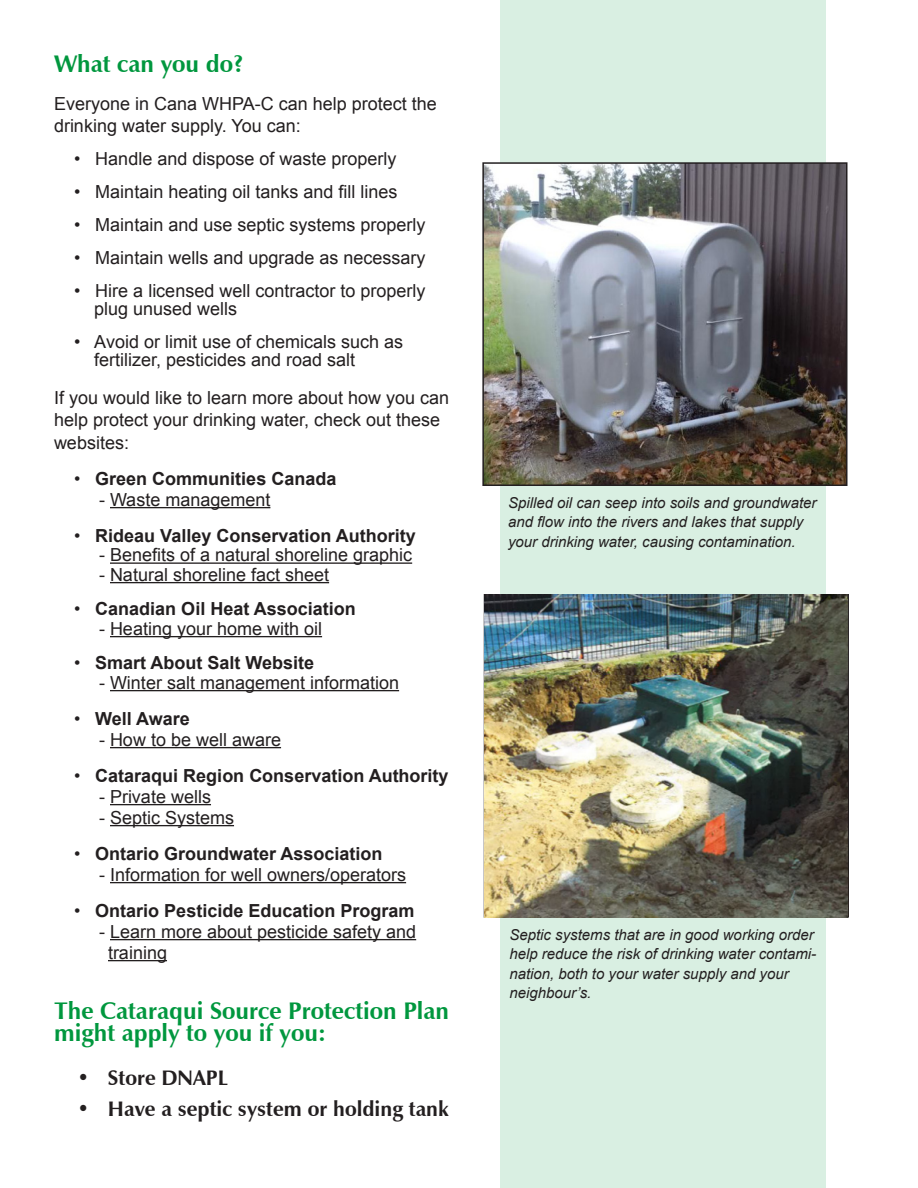
<style>
.page{position:relative;width:918px;height:1188px;background:#fff}
.page>*{position:absolute;margin:0;border:0;box-sizing:border-box;transform-origin:0 0}
.Heading_2_Green{font:700 24px/22.5px "Zapf Humanist 601 BT";color:#00973e}
.Heading_1{font:700 21px "Zapf Humanist 601 BT";color:#231f20}
.Paragraph_Style_1{font:18px/22.5px "Arial";color:#231f20}
.Paragraph_Style_1-2{font:700 18px "Arial";color:#231f20}
.t1{font:italic 15px/19.5px "Arial";color:#231f20}
.s1{font-weight:400}
</style>
<div class="page">
<div style="left:500px;top:0;width:326px;height:1188px;background:#d9efe2"></div>
<hr style="left:110px;top:507px;width:160px;height:1px;background:#231f20">
<hr style="left:110px;top:562px;width:302px;height:2px;background:#231f20">
<hr style="left:110px;top:582px;width:219px;height:1px;background:#231f20">
<hr style="left:110px;top:636px;width:212px;height:1px;background:#231f20">
<hr style="left:110px;top:690px;width:289px;height:1px;background:#231f20">
<hr style="left:110px;top:747px;width:171px;height:1px;background:#231f20">
<hr style="left:110px;top:804px;width:101px;height:1px;background:#231f20">
<hr style="left:110px;top:825px;width:124px;height:1px;background:#231f20">
<hr style="left:110px;top:882px;width:296px;height:1px;background:#231f20">
<hr style="left:110px;top:939px;width:306px;height:1px;background:#231f20">
<hr style="left:108px;top:960px;width:59px;height:1px;background:#231f20">
<img style="left:484px;top:594px;width:364px;height:324px">
<img style="left:485px;top:165px;width:360px;height:318px">
<div style="left:482px;top:162px;width:366px;height:324px;border:2px solid #231f20"></div>
<p class="Heading_2_Green" style="left:54px;top:53px;width:191px">What can you do?</p>
<p class="Paragraph_Style_1" style="left:54px;top:92px;width:384px">Everyone in Cana WHPA-C can help protect the drinking water supply. You can:</p>
<p class="Paragraph_Style_1" style="left:74px;top:148px;width:324px">• Handle and dispose of waste properly</p>
<p class="Paragraph_Style_1" style="left:74px;top:181px;width:325px">• Maintain heating oil tanks and fill lines</p>
<p class="Paragraph_Style_1" style="left:74px;top:214px;width:353px">• Maintain and use septic systems properly</p>
<p class="Paragraph_Style_1" style="left:74px;top:247px;width:353px">• Maintain wells and upgrade as necessary</p>
<p class="Paragraph_Style_1" style="left:94px;top:282px;width:333px;line-height:18px;text-indent:-20px">• Hire a licensed well contractor to properly plug unused wells</p>
<p class="Paragraph_Style_1" style="left:94px;top:333px;width:311px;line-height:18px;text-indent:-20px">• Avoid or limit use of chemicals such as fertilizer, pesticides and road salt</p>
<p class="Paragraph_Style_1" style="left:54px;top:386px;width:397px">If you would like to learn more about how you can help protect your drinking water, check out these websites:</p>
<p class="Paragraph_Style_1-2" style="left:74px;top:466px;width:264px"><span class="s1">•</span> Green Communities Canada</p>
<p class="Paragraph_Style_1" style="left:99px;top:488px;width:173px">- Waste management</p>
<p class="Paragraph_Style_1-2" style="left:74px;top:523px;width:343px"><span class="s1">•</span> Rideau Valley Conservation Authority</p>
<p class="Paragraph_Style_1" style="left:99px;top:544px;width:315px">- Benefits of a natural shoreline graphic</p>
<p class="Paragraph_Style_1" style="left:99px;top:563px;width:232px">- Natural shoreline fact sheet</p>
<p class="Paragraph_Style_1-2" style="left:74px;top:597px;width:283px"><span class="s1">•</span> Canadian Oil Heat Association</p>
<p class="Paragraph_Style_1" style="left:99px;top:617px;width:225px">- Heating your home with oil</p>
<p class="Paragraph_Style_1-2" style="left:74px;top:651px;width:242px"><span class="s1">•</span> Smart About Salt Website</p>
<p class="Paragraph_Style_1" style="left:99px;top:671px;width:302px">- Winter salt management information</p>
<p class="Paragraph_Style_1-2" style="left:74px;top:706px;width:117px"><span class="s1">•</span> Well Aware</p>
<p class="Paragraph_Style_1" style="left:99px;top:728px;width:184px">- How to be well aware</p>
<p class="Paragraph_Style_1-2" style="left:74px;top:763px;width:376px"><span class="s1">•</span> Cataraqui Region Conservation Authority</p>
<p class="Paragraph_Style_1" style="left:99px;top:785px;width:113px">- Private wells</p>
<p class="Paragraph_Style_1" style="left:99px;top:806px;width:137px">- Septic Systems</p>
<p class="Paragraph_Style_1-2" style="left:74px;top:841px;width:310px"><span class="s1">•</span> Ontario Groundwater Association</p>
<p class="Paragraph_Style_1" style="left:99px;top:863px;width:309px">- Information for well owners/operators</p>
<p class="Paragraph_Style_1-2" style="left:74px;top:898px;width:342px"><span class="s1">•</span> Ontario Pesticide Education Program</p>
<p class="Paragraph_Style_1" style="left:108px;top:921px;width:310px;line-height:21px;text-indent:-9px">- Learn more about pesticide safety and training</p>
<p class="Heading_2_Green" style="left:54px;top:999px;width:397px">The Cataraqui Source Protection Plan might apply to you if you:</p>
<p class="Heading_1" style="left:77px;top:1065px;width:152px">• Store DNAPL</p>
<p class="Heading_1" style="left:77px;top:1096px;width:373px">• Have a septic system or holding tank</p>
<p class="t1" style="left:508px;top:493px;width:310px">Spilled oil can seep into soils and groundwater and flow into the rivers and lakes that supply your drinking water, causing contamination.</p>
<p class="t1" style="left:509px;top:925px;width:308px">Septic systems that are in good working order help reduce the risk of drinking water contami&shy;nation, both to your water supply and your neighbour’s.</p>
</div>
